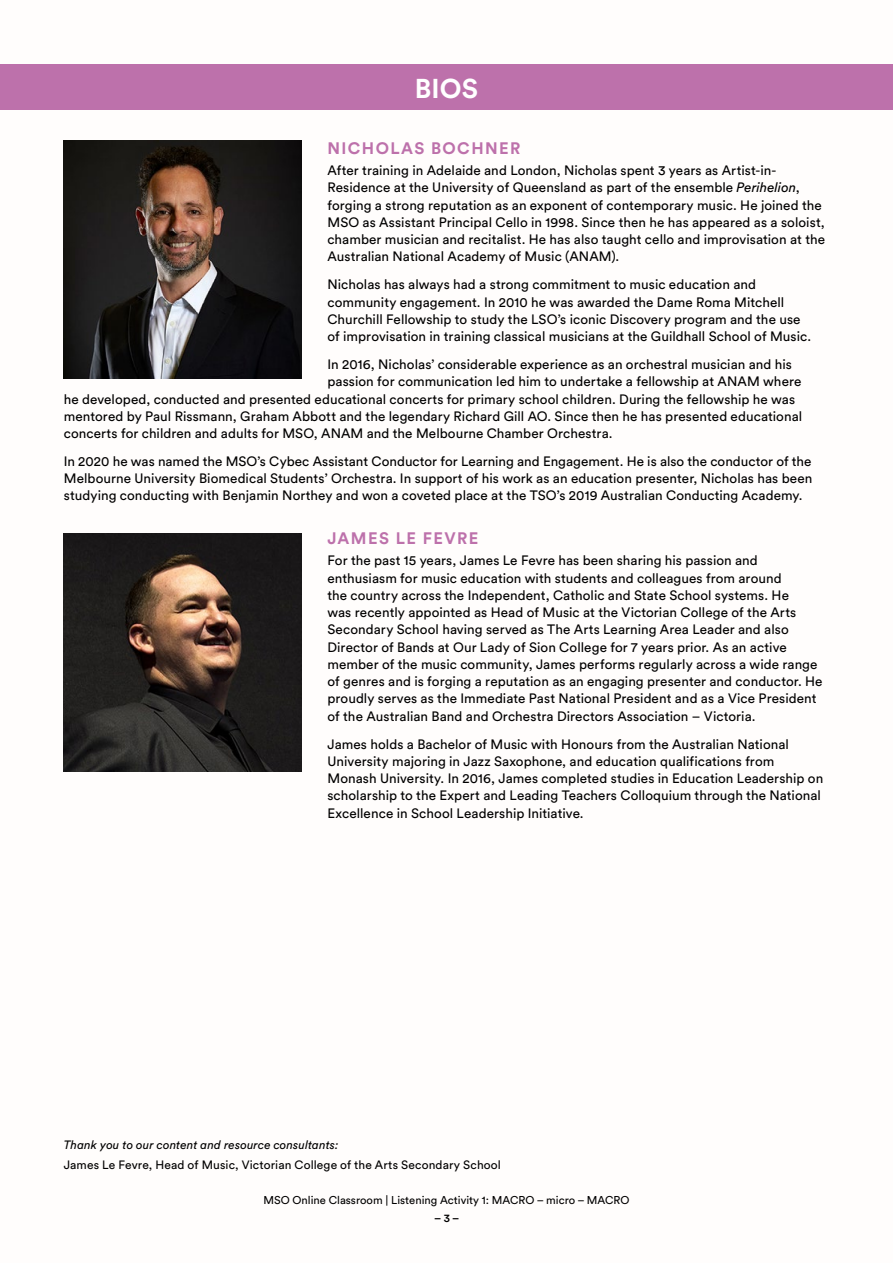
<style>
.page{position:relative;width:893px;height:1263px;background:#fff}
.page>*{position:absolute;margin:0;border:0;box-sizing:border-box;transform-origin:0 0}
.t1{font:700 27px "Circular Pro";color:#fff}
.t2{font:700 16.5px "Circular Pro";letter-spacing:.085em;color:#bd71ab}
.t3{font:13.5px/17.2px "Circular Pro";letter-spacing:.005em;color:#000}
.t4{font:12px "Circular Pro";letter-spacing:.01em;color:#000}
.t5{font:italic 12px "Circular Pro";letter-spacing:.005em;color:#000}
.t6{font:11.25px "Circular Pro";color:#000}
.t7{font:500 11.25px "Circular Pro";color:#000}
.s1{font-style:italic}
</style>
<div class="page">
<img style="left:64px;top:140px;width:238px;height:238px">
<div style="left:0;top:64px;width:893px;height:46px;background:#bd71ab"></div>
<img style="left:64px;top:533px;width:238px;height:238px">
<h1 class="t1" style="left:415px;top:70px;width:65px">BIOS</h1>
<p class="t2" style="left:327px;top:137px;width:194px">NICHOLAS BOCHNER</p>
<p class="t3" style="left:327px;top:161px;width:499px">After training in Adelaide and London, Nicholas spent 3 years as Artist-in-Residence at the University of Queensland as part of the ensemble <span class="s1">Perihelion</span>, forging a strong reputation as an exponent of contemporary music. He joined the MSO as Assistant Principal Cello in 1998. Since then he has appeared as a soloist, chamber musician and recitalist. He has also taught cello and improvisation at the Australian National Academy of Music (ANAM).</p>
<p class="t3" style="left:327px;top:275px;width:485px">Nicholas has always had a strong commitment to music education and community engagement. In 2010 he was awarded the Dame Roma Mitchell Churchill Fellowship to study the LSO’s iconic Discovery program and the use of improvisation in training classical musicians at the Guildhall School of Music.</p>
<p class="t3" style="left:327px;top:355px;width:466px">In 2016, Nicholas’ considerable experience as an orchestral musician and his</p>
<p class="t3" style="left:327px;top:372px;width:475px">passion for communication led him to undertake a fellowship at ANAM where</p>
<p class="t3" style="left:64px;top:389px;width:733px">he developed, conducted and presented educational concerts for primary school children. During the fellowship he was</p>
<p class="t3" style="left:64px;top:407px;width:740px">mentored by Paul Rissmann, Graham Abbott and the legendary Richard Gill AO. Since then he has presented educational</p>
<p class="t3" style="left:64px;top:424px;width:550px">concerts for children and adults for MSO, ANAM and the Melbourne Chamber Orchestra.</p>
<p class="t3" style="left:64px;top:452px;width:750px;text-align:justify">In 2020 he was named the MSO’s Cybec Assistant Conductor for Learning and Engagement. He is also the conductor of the Melbourne University Biomedical Students’ Orchestra. In support of his work as an education presenter, Nicholas has been studying conducting with Benjamin Northey and won a coveted place at the TSO’s 2019 Australian Conducting Academy.</p>
<p class="t2" style="left:327px;top:527px;width:153px">JAMES LE FEVRE</p>
<p class="t3" style="left:327px;top:551px;width:497px">For the past 15 years, James Le Fevre has been sharing his passion and enthusiasm for music education with students and colleagues from around<br>the country across the Independent, Catholic and State School systems. He<br>was recently appointed as Head of Music at the Victorian College of the Arts Secondary School having served as The Arts Learning Area Leader and also Director of Bands at Our Lady of Sion College for 7 years prior. As an active member of the music community, James performs regularly across a wide range of genres and is forging a reputation as an engaging presenter and conductor. He proudly serves as the Immediate Past National President and as a Vice President of the Australian Band and Orchestra Directors Association – Victoria.</p>
<p class="t3" style="left:327px;top:735px;width:497px">James holds a Bachelor of Music with Honours from the Australian National University majoring in Jazz Saxophone, and education qualifications from Monash University. In 2016, James completed studies in Education Leadership on scholarship to the Expert and Leading Teachers Colloquium through the National Excellence in School Leadership Initiative.</p>
<p class="t5" style="left:64px;top:1137px;width:276px">Thank you to our content and resource consultants:</p>
<p class="t4" style="left:64px;top:1156px;width:439px">James Le Fevre, Head of Music, Victorian College of the Arts Secondary School</p>
<p class="t6" style="left:263px;top:1192px;width:368px">MSO Online Classroom | Listening Activity 1: MACRO – micro – MACRO</p>
<p class="t7" style="left:434px;top:1210px;width:27px">– 3 –</p>
</div>
